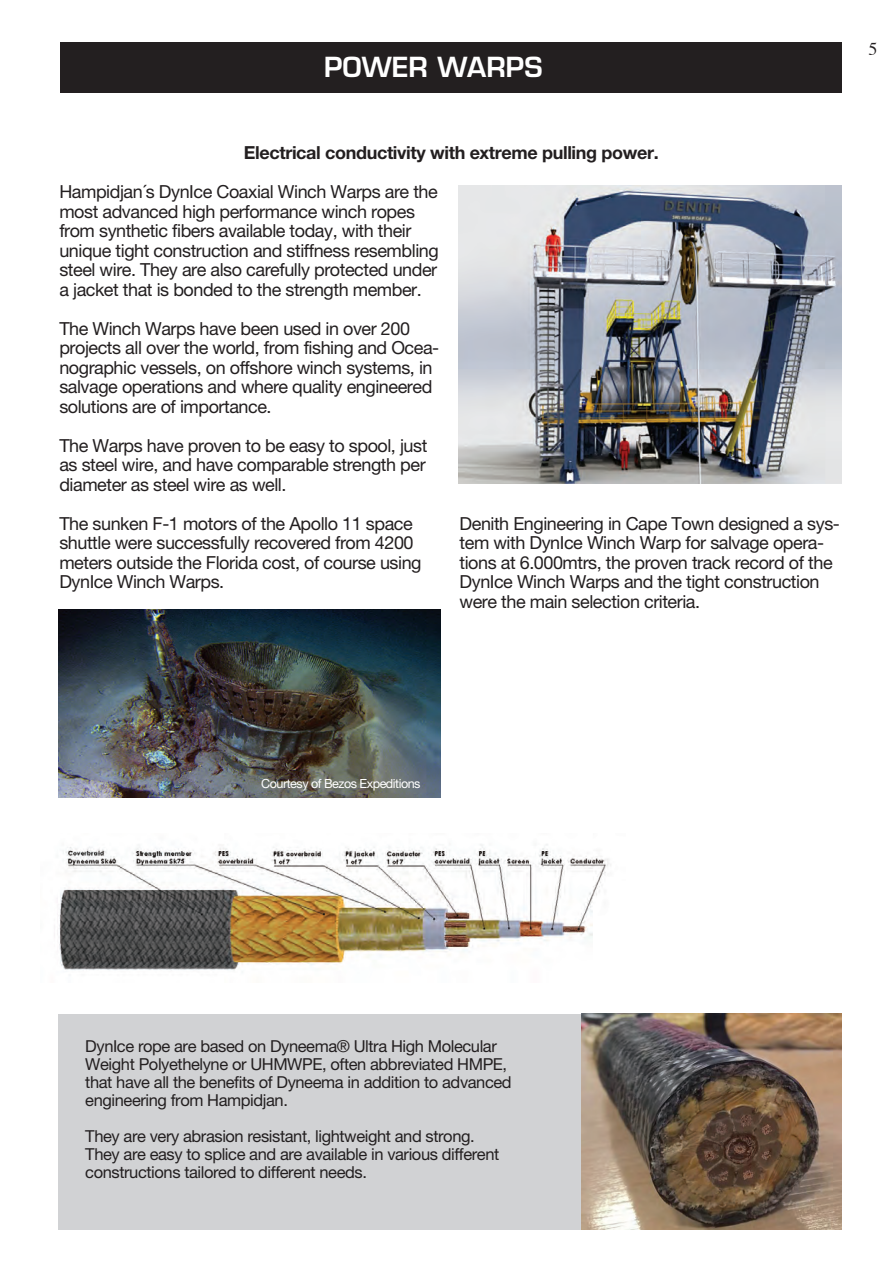
<style>
.page{position:relative;width:893px;height:1263px;background:#fff}
.page>*{position:absolute;margin:0;border:0;box-sizing:border-box;transform-origin:0 0}
.t1{font:600 27px "Eurostile";color:#fff}
.t2{font:18px/19.5px "Helvetica Neue IS";letter-spacing:-.025em;color:#231f20}
.t3{font:700 18px "Helvetica Neue IS";letter-spacing:-.02em;color:#231f20}
.t4{font:18px "Times";color:#231f20}
.t5{font:16.5px/18px "Helvetica Neue IS";letter-spacing:-.025em;color:#231f20}
.t6{font:12.6px "Helvetica Neue IS";letter-spacing:-.04em;color:#fff}
</style>
<div class="page">
<div style="left:59px;top:1014px;width:783px;height:216px;background:#d1d2d4"></div>
<div style="left:60px;top:43px;width:781px;height:50px;background:#231f20"></div>
<img style="left:459px;top:186px;width:382px;height:298px">
<img style="left:582px;top:1013px;width:259px;height:216px">
<img style="left:54px;top:844px;width:557px;height:126px">
<img style="left:59px;top:609px;width:382px;height:189px">
<h1 class="t1" style="left:324px;top:51px;width:220px">POWER WARPS</h1>
<p class="t3" style="left:244px;top:141px;width:416px">Electrical conductivity with extreme pulling power.</p>
<p class="t2" style="left:59px;top:182px;width:381px">Hampidjan´s DynIce Coaxial Winch Warps are the most advanced high performance winch ropes from synthetic fibers available today, with their unique tight construction and stiffness resembling steel wire. They are also carefully protected under a jacket that is bonded to the strength member.</p>
<p class="t2" style="left:59px;top:319px;width:381px">The Winch Warps have been used in over 200 projects all over the world, from fishing and Ocea&shy;nographic vessels, on offshore winch systems, in salvage operations and where quality engineered solutions are of importance.</p>
<p class="t2" style="left:59px;top:435px;width:370px;text-align:justify">The Warps have proven to be easy to spool, just as steel wire, and have comparable strength per diameter as steel wire as well.</p>
<p class="t2" style="left:59px;top:513px;width:364px">The sunken F-1 motors of the Apollo 11 space shuttle were successfully recovered from 4200 meters outside the Florida cost, of course using DynIce Winch Warps.</p>
<p class="t2" style="left:460px;top:513px;width:382px">Denith Engineering in Cape Town designed a sys&shy;tem with DynIce Winch Warp for salvage opera&shy;tions at 6.000mtrs, the proven track record of the DynIce Winch Warps and the tight construction were the main selection criteria.</p>
<p class="t4" style="left:868px;top:32px;width:10px">5</p>
<p class="t6" style="left:261px;top:776px;width:161px">Courtesy of Bezos Expeditions</p>
<p class="t5" style="left:85px;top:1037px;width:428px">DynIce rope are based on Dyneema® Ultra High Molecular Weight Polyethelyne or UHMWPE, often abbreviated HMPE, that have all the benefits of Dyneema in addition to advanced engineering from Hampidjan.</p>
<p class="t5" style="left:85px;top:1127px;width:415px">They are very abrasion resistant, lightweight and strong.<br>They are easy to splice and are available in various different constructions tailored to different needs.</p>
</div>
